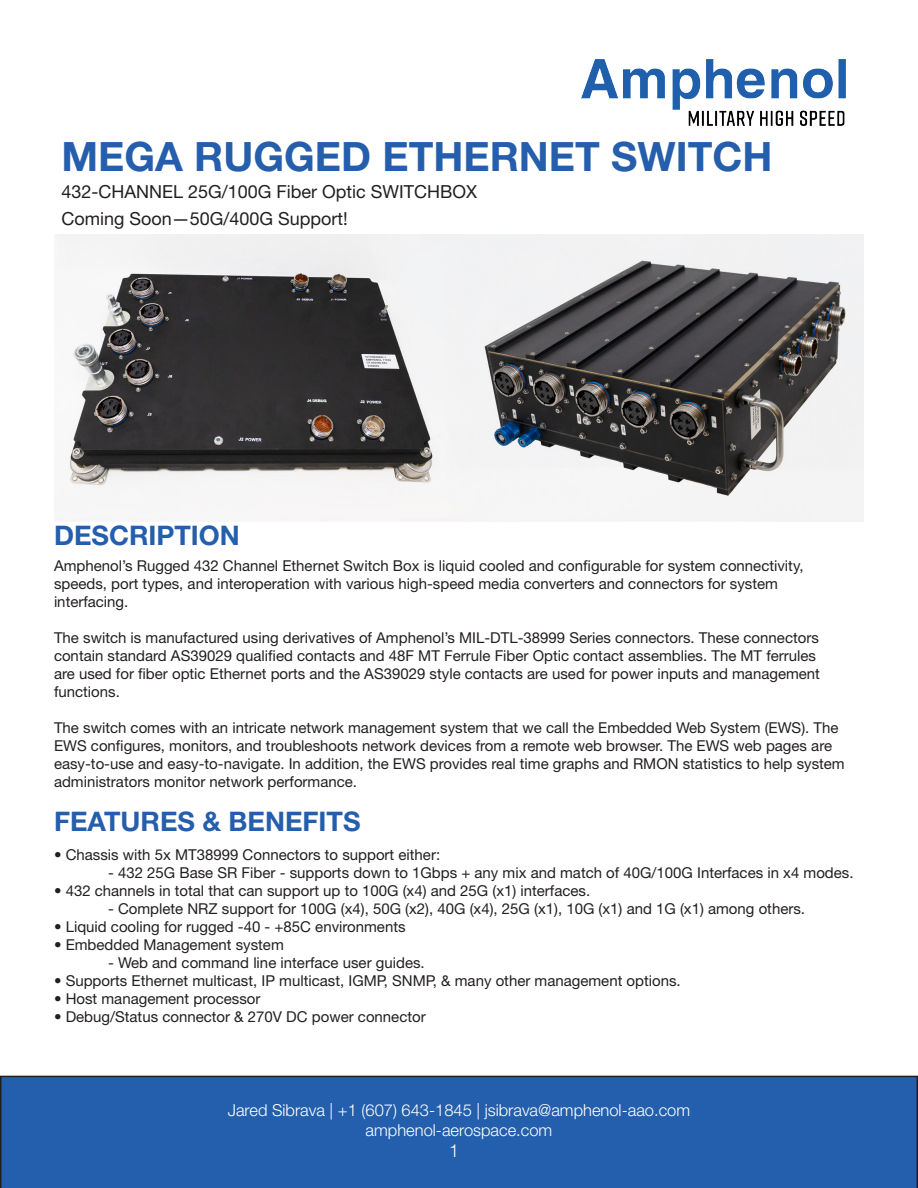
<style>
.page{position:relative;width:918px;height:1188px;background:#fff}
.page>*{position:absolute;margin:0;border:0;box-sizing:border-box;transform-origin:0 0}
.t1{font:700 40.5px "Helvetica Neue LT Std";color:#245eac}
.t2{font:700 27px "Helvetica Neue LT Std";color:#245eac}
.t3{font:18px "Helvetica Neue LT Std";color:#231f20}
.t4{font:300 18px "Helvetica Neue LT Std";color:#fff}
.t5{font:300 16.5px/19.8px "Helvetica Neue LT Std";color:#fff;text-align:center}
.t6{font:15px/18px "Helvetica Neue LT Std";color:#231f20}
</style>
<div class="page">
<div style="left:0;top:1076px;width:918px;height:112px;background:#235fad"></div>
<img style="left:581px;top:59px;width:265px;height:67px">
<img style="left:57px;top:234px;width:807px;height:288px">
<p class="t1" style="left:62px;top:132px;width:712px">MEGA RUGGED ETHERNET SWITCH</p>
<p class="t3" style="left:62px;top:181px;width:417px">432-CHANNEL 25G/100G Fiber Optic SWITCHBOX</p>
<p class="t3" style="left:62px;top:208px;width:288px">Coming Soon—50G/400G Support!</p>
<p class="t2" style="left:54px;top:518px;width:187px">DESCRIPTION</p>
<p class="t6" style="left:54px;top:557px;width:751px">Amphenol’s Rugged 432 Channel Ethernet Switch Box is liquid cooled and configurable for system connectivity, speeds, port types, and interoperation with various high-speed media converters and connectors for system interfacing.</p>
<p class="t6" style="left:54px;top:629px;width:768px">The switch is manufactured using derivatives of Amphenol’s MIL-DTL-38999 Series connectors. These connectors contain standard AS39029 qualified contacts and 48F MT Ferrule Fiber Optic contact assemblies. The MT ferrules are used for fiber optic Ethernet ports and the AS39029 style contacts are used for power inputs and management functions.</p>
<p class="t6" style="left:54px;top:719px;width:792px">The switch comes with an intricate network management system that we call the Embedded Web System (EWS). The EWS configures, monitors, and troubleshoots network devices from a remote web browser. The EWS web pages are easy-to-use and easy-to-navigate. In addition, the EWS provides real time graphs and RMON statistics to help system administrators monitor network performance.</p>
<p class="t2" style="left:54px;top:805px;width:308px">FEATURES &amp; BENEFITS</p>
<p class="t6" style="left:54px;top:845px;width:388px">• Chassis with 5x MT38999 Connectors to support either:</p>
<p class="t6" style="left:108px;top:863px;width:747px">- 432 25G Base SR Fiber - supports down to 1Gbps + any mix and match of 40G/100G Interfaces in x4 modes.</p>
<p class="t6" style="left:54px;top:881px;width:538px">• 432 channels in total that can support up to 100G (x4) and 25G (x1) interfaces.</p>
<p class="t6" style="left:108px;top:899px;width:699px">- Complete NRZ support for 100G (x4), 50G (x2), 40G (x4), 25G (x1), 10G (x1) and 1G (x1) among others.</p>
<p class="t6" style="left:54px;top:917px;width:353px">• Liquid cooling for rugged -40 - +85C environments</p>
<p class="t6" style="left:54px;top:935px;width:231px">• Embedded Management system</p>
<p class="t6" style="left:108px;top:953px;width:318px">- Web and command line interface user guides.</p>
<p class="t6" style="left:54px;top:971px;width:628px">• Supports Ethernet multicast, IP multicast, IGMP, SNMP, &amp; many other management options.</p>
<p class="t6" style="left:54px;top:989px;width:208px">• Host management processor</p>
<p class="t6" style="left:54px;top:1007px;width:373px">• Debug/Status connector &amp; 270V DC power connector</p>
<p class="t5" style="left:228px;top:1100px;width:464px">Jared Sibrava | +1 (607) 643-1845 | jsibrava@amphenol-aao.com amphenol-aerospace.com</p>
<p class="t4" style="left:449px;top:1139px;width:12px">1</p>
</div>
